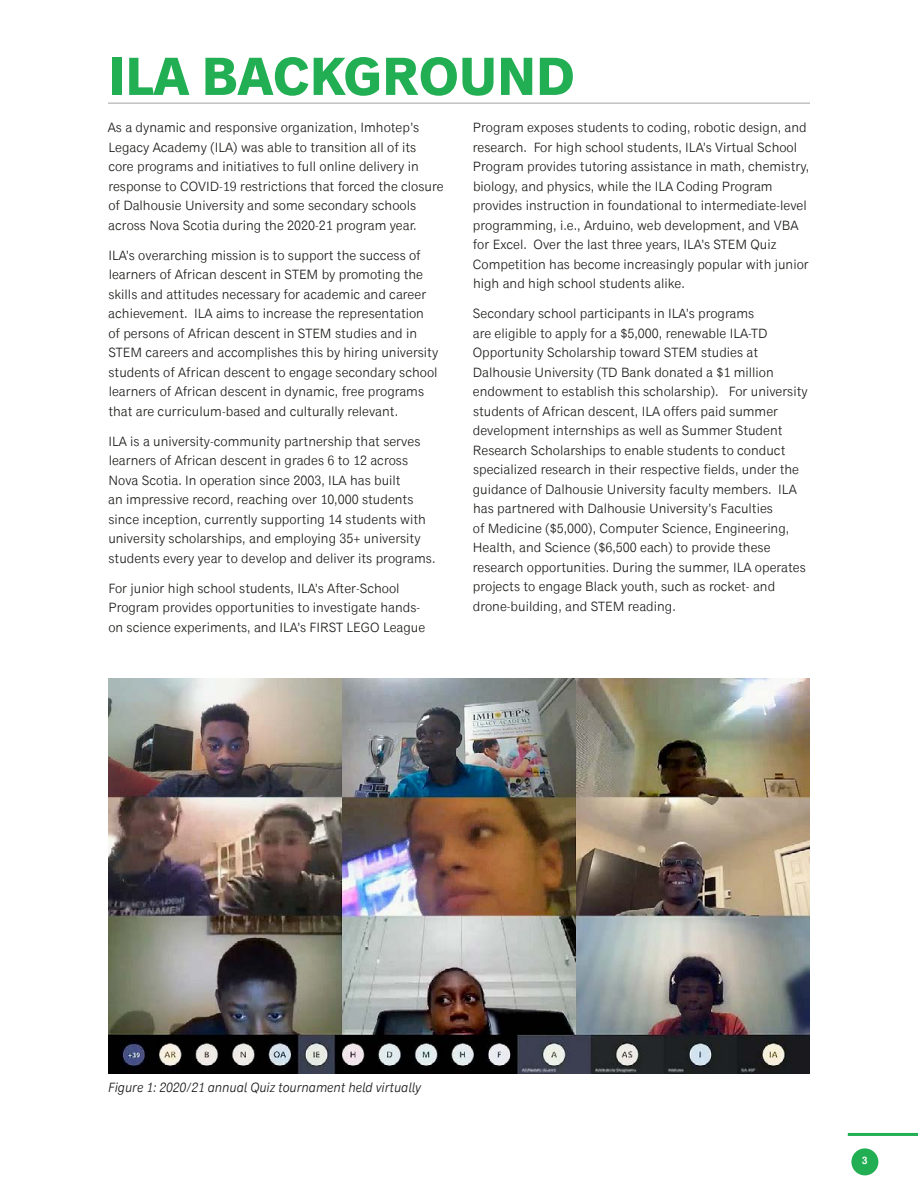
<style>
.page{position:relative;width:918px;height:1188px;background:#fff}
.page>*{position:absolute;margin:0;border:0;box-sizing:border-box;transform-origin:0 0}
._01_Title{font:700 54px "Classic Grotesque Pro";color:#22af54}
._03_Body_type{font:13.5px/19.5px "Classic Grotesque Pro";color:#1d1c1a}
.t1{font:italic 13.5px "Classic Grotesque Pro";color:#1d1c1a}
.t2{font:600 10.5px "Classic Grotesque Pro";color:#fff}
</style>
<div class="page">
<div style="left:851px;top:1148px;width:27px;height:27px;background:#22af54;border-radius:50%"></div>
<hr style="left:848px;top:1133px;width:70px;height:3px;background:#22af54">
<hr style="left:108px;top:102px;width:702px;height:2px;background:#c1c1c1">
<img style="left:108px;top:678px;width:702px;height:395px">
<p class="_01_Title" style="left:108px;top:42px;width:468px">ILA BACKGROUND</p>
<p class="_03_Body_type" style="left:108px;top:118px;width:337px">As a dynamic and responsive organization, Imhotep’s Legacy Academy (ILA) was able to transition all of its core programs and initiatives to full online delivery in response to COVID-19 restrictions that forced the closure of Dalhousie University and some secondary schools across Nova Scotia during the 2020-21 program year.</p>
<p class="_03_Body_type" style="left:108px;top:246px;width:331px">ILA’s overarching mission is to support the success of learners of African descent in STEM by promoting the skills and attitudes necessary for academic and career achievement. ILA aims to increase the representation of persons of African descent in STEM studies and in STEM careers and accomplishes this by hiring university students of African descent to engage secondary school learners of African descent in dynamic, free programs that are curriculum-based and culturally relevant.</p>
<p class="_03_Body_type" style="left:108px;top:432px;width:329px">ILA is a university-community partnership that serves learners of African descent in grades 6 to 12 across Nova Scotia. In operation since 2003, ILA has built<br>an impressive record, reaching over 10,000 students since inception, currently supporting 14 students with university scholarships, and employing 35+ university students every year to develop and deliver its programs.</p>
<p class="_03_Body_type" style="left:108px;top:579px;width:318px">For junior high school students, ILA’s After-School<br>Program provides opportunities to investigate hands&shy;on science experiments, and ILA’s FIRST LEGO League</p>
<p class="_03_Body_type" style="left:473px;top:118px;width:338px">Program exposes students to coding, robotic design, and research. For high school students, ILA’s Virtual School Program provides tutoring assistance in math, chemistry, biology, and physics, while the ILA Coding Program provides instruction in foundational to intermediate-level programming, i.e., Arduino, web development, and VBA for Excel. Over the last three years, ILA’s STEM Quiz Competition has become increasingly popular with junior high and high school students alike.</p>
<p class="_03_Body_type" style="left:473px;top:304px;width:336px">Secondary school participants in ILA’s programs<br>are eligible to apply for a $5,000, renewable ILA-TD Opportunity Scholarship toward STEM studies at Dalhousie University (TD Bank donated a $1 million endowment to establish this scholarship). For university students of African descent, ILA offers paid summer development internships as well as Summer Student Research Scholarships to enable students to conduct specialized research in their respective fields, under the guidance of Dalhousie University faculty members. ILA has partnered with Dalhousie University’s Faculties<br>of Medicine ($5,000), Computer Science, Engineering, Health, and Science ($6,500 each) to provide these research opportunities. During the summer, ILA operates projects to engage Black youth, such as rocket- and drone-building, and STEM reading.</p>
<p class="t1" style="left:108px;top:1080px;width:314px">Figure 1: 2020/21 annual Quiz tournament held virtually</p>
<p class="t2" style="left:862px;top:1154px;width:7px">3</p>
</div>
